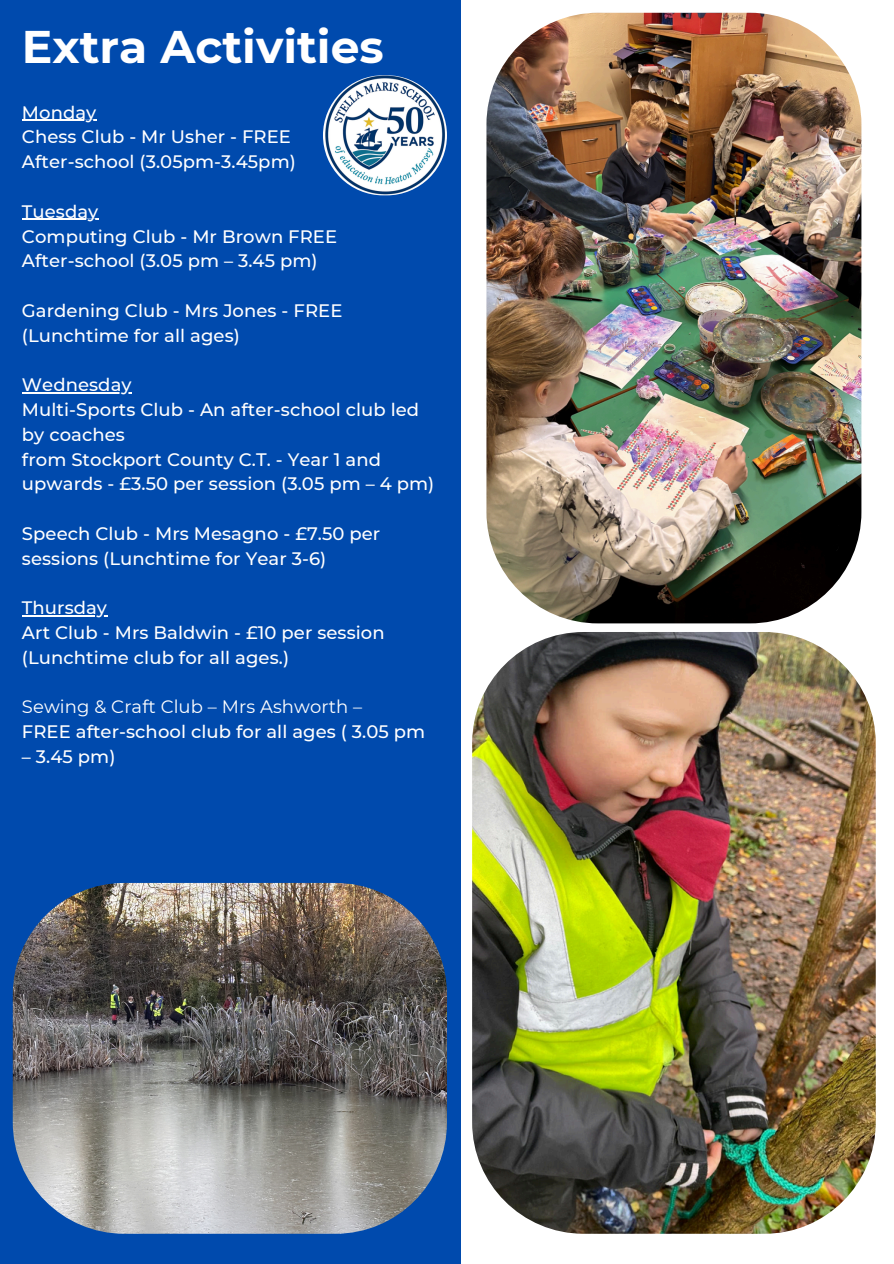
<style>
.page{position:relative;width:894px;height:1264px;background:#fff}
.page>*{position:absolute;margin:0;border:0;box-sizing:border-box;transform-origin:0 0}
.t1{font:700 45.6px "Montserrat";color:#fff}
.t2{font:500 18px/24.8px "Montserrat";letter-spacing:.005em;color:#fff}
.t3{font:18px "Montserrat";letter-spacing:.005em;color:#fff}
</style>
<div class="page">
<div style="left:0;top:0;width:460px;height:1263px;background:#004aad"></div>
<hr style="left:22px;top:120px;width:74px;height:1px;background:#fff">
<hr style="left:22px;top:219px;width:76px;height:1px;background:#fff">
<hr style="left:22px;top:392px;width:110px;height:1px;background:#fff">
<hr style="left:22px;top:615px;width:85px;height:1px;background:#fff">
<img style="left:323px;top:75px;width:124px;height:120px">
<img style="left:486px;top:13px;width:375px;height:610px;border-radius:111px">
<img style="left:472px;top:632px;width:403px;height:601px;border-radius:111px">
<img style="left:13px;top:882px;width:434px;height:351px;border-radius:111px">
<h1 class="t1" style="left:22px;top:19px;width:363px">Extra Activities</h1>
<p class="t2" style="left:22px;top:100px;width:275px">Monday<br>Chess Club - Mr Usher - FREE<br>After-school (3.05pm-3.45pm)</p>
<p class="t2" style="left:22px;top:199px;width:316px">Tuesday<br>Computing Club - Mr Brown FREE<br>After-school (3.05 pm – 3.45 pm)</p>
<p class="t2" style="left:22px;top:298px;width:322px">Gardening Club - Mrs Jones - FREE (Lunchtime for all ages)</p>
<p class="t2" style="left:22px;top:372px;width:414px">Wednesday<br>Multi-Sports Club - An after-school club led by coaches<br>from Stockport County C.T. - Year 1 and upwards - £3.50 per session (3.05 pm – 4 pm)</p>
<p class="t2" style="left:22px;top:521px;width:360px">Speech Club - Mrs Mesagno - £7.50 per sessions (Lunchtime for Year 3-6)</p>
<p class="t2" style="left:22px;top:595px;width:364px">Thursday<br>Art Club - Mrs Baldwin - £10 per session (Lunchtime club for all ages.)</p>
<p class="t3" style="left:22px;top:695px;width:342px">Sewing &amp; Craft Club – Mrs Ashworth –</p>
<p class="t2" style="left:22px;top:719px;width:405px">FREE after-school club for all ages ( 3.05 pm</p>
<p class="t2" style="left:22px;top:744px;width:95px">– 3.45 pm)</p>
</div>
